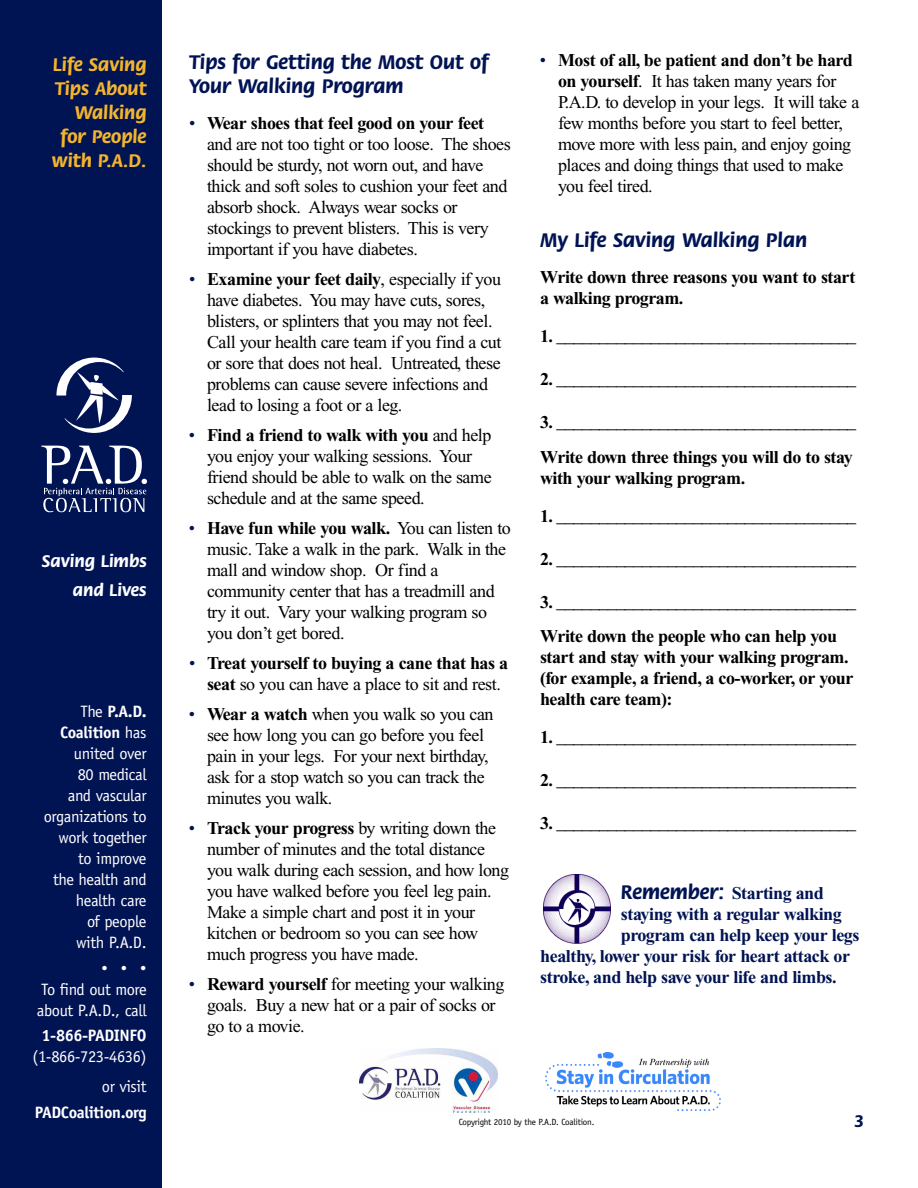
<style>
.page{position:relative;width:918px;height:1188px;background:#fff}
.page>*{position:absolute;margin:0;border:0;box-sizing:border-box;transform-origin:0 0}
.t1{font:700 21px/24px "Flora";color:#001353}
.t2{font:700 19.5px/24px "Flora";color:#f4b52c;text-align:right}
.t3{font:18px/21px "Times New Roman";letter-spacing:-.025em;color:#000}
.t4{font:700 18px/21px "Times New Roman";letter-spacing:-.025em;color:#000}
.t5{font:700 18px "Times New Roman";letter-spacing:-.025em;color:#001353}
.t6{font:700 18px/28.5px "Flora";color:#fff;text-align:right}
.t7{font:18px "Times New Roman";color:#fff}
.t8{font:700 18px "Flora";color:#001353}
.t9{font:16.5px/21px "Officina Sans";letter-spacing:-.025em;color:#fff;text-align:right}
.t10{font:700 16.5px "Officina Sans";letter-spacing:-.025em;color:#fff}
.t11{font:9px "Officina Sans";letter-spacing:-.025em;color:#000}
.s1{font-weight:700}
.s2{color:#001353}
.s3{font-weight:400;color:#001353}
.s4{font-weight:400}
.s5{font-family:"Flora";font-size:21px}
</style>
<div class="page">
<div style="left:0;top:0;width:162px;height:1188px;background:#001353"></div>
<img style="left:543px;top:874px;width:67px;height:69px">
<svg style="left:41px;top:446px;width:106px;height:66px"></svg>
<svg style="left:56px;top:358px;width:76px;height:75px"></svg>
<img style="left:360px;top:1049px;width:137px;height:64px">
<img style="left:545px;top:1053px;width:176px;height:58px">
<p class="t2" style="left:52px;top:54px;width:96px">Life Saving<br>Tips About<br>Walking for People with P.A.D.</p>
<p class="t6" style="left:42px;top:548px;width:106px">Saving Limbs and Lives</p>
<p class="t9" style="left:44px;top:702px;width:104px">The <span class="s1">P.A.D.<br>Coalition</span> has united over<br>80 medical<br>and vascular organizations to work together to improve<br>the health and health care<br>of people<br>with P.A.D.</p>
<p class="t7" style="left:102px;top:961px;width:46px">• • •</p>
<p class="t9" style="left:37px;top:980px;width:111px;text-align:left">To find out more about P.A.D., call</p>
<p class="t10" style="left:42px;top:1029px;width:107px">1-866-PADINFO</p>
<p class="t9" style="left:32px;top:1043px;width:116px;line-height:30px">(1-866-723-4636) or visit</p>
<p class="t10" style="left:35px;top:1106px;width:113px">PADCoalition.org</p>
<p class="t1" style="left:189px;top:52px;width:301px">Tips for Getting the Most Out of<br>Your Walking Program</p>
<p class="t3" style="left:207px;top:115px;width:305px;text-indent:-18px"><span class="s2">•</span> <span class="s1">Wear shoes that feel good on your feet </span>and are not too tight or too loose. The shoes should be sturdy, not worn out, and have thick and soft soles to cushion your feet and absorb shock. Always wear socks or stockings to prevent blisters. This is very important if you have diabetes.</p>
<p class="t3" style="left:207px;top:271px;width:296px;text-indent:-18px"><span class="s2">•</span> <span class="s1">Examine your feet daily</span>, especially if you have diabetes. You may have cuts, sores, blisters, or splinters that you may not feel.<br>Call your health care team if you find a cut or sore that does not heal. Untreated, these problems can cause severe infections and lead to losing a foot or a leg.</p>
<p class="t3" style="left:207px;top:427px;width:286px;text-indent:-18px"><span class="s2">•</span> <span class="s1">Find a friend to walk with you</span> and help you enjoy your walking sessions. Your friend should be able to walk on the same schedule and at the same speed.</p>
<p class="t3" style="left:207px;top:520px;width:305px;text-indent:-18px"><span class="s2">•</span> <span class="s1">Have fun while you walk.</span> You can listen to music. Take a walk in the park. Walk in the mall and window shop. Or find a community center that has a treadmill and try it out. Vary your walking program so you don’t get bored.</p>
<p class="t4" style="left:189px;top:655px;width:321px;text-align:center"><span class="s3">•</span> Treat yourself to buying a cane that has a seat <span class="s4">so you can have a place to sit and rest.</span></p>
<p class="t3" style="left:207px;top:706px;width:288px;text-indent:-18px"><span class="s2">•</span> <span class="s1">Wear a watch</span> when you walk so you can see how long you can go before you feel pain in your legs. For your next birthday, ask for a stop watch so you can track the minutes you walk.</p>
<p class="t3" style="left:207px;top:820px;width:304px;text-indent:-18px"><span class="s2">•</span> <span class="s1">Track your progress</span> by writing down the number of minutes and the total distance you walk during each session, and how long you have walked before you feel leg pain.<br>Make a simple chart and post it in your kitchen or bedroom so you can see how much progress you have made.</p>
<p class="t3" style="left:207px;top:976px;width:299px;text-indent:-18px"><span class="s2">•</span> <span class="s1">Reward yourself</span> for meeting your walking goals. Buy a new hat or a pair of socks or go to a movie.</p>
<p class="t3" style="left:558px;top:52px;width:303px;text-indent:-18px"><span class="s2">•</span> <span class="s1">Most of all, be patient and don’t be hard on yourself</span>. It has taken many years for P.A.D. to develop in your legs. It will take a few months before you start to feel better, move more with less pain, and enjoy going places and doing things that used to make you feel tired.</p>
<p class="t1" style="left:540px;top:230px;width:269px">My Life Saving Walking Plan</p>
<p class="t4" style="left:540px;top:269px;width:317px">Write down three reasons you want to start a walking program.</p>
<p class="t4" style="left:540px;top:327px;width:318px">1. ___________________________________</p>
<p class="t4" style="left:540px;top:371px;width:318px">2. ___________________________________</p>
<p class="t4" style="left:540px;top:407px;width:318px;line-height:34.5px">3. ___________________________________<br>Write down three things you will do to stay</p>
<p class="t4" style="left:540px;top:469px;width:207px">with your walking program.</p>
<p class="t4" style="left:540px;top:507px;width:318px">1. ___________________________________</p>
<p class="t4" style="left:540px;top:550px;width:318px">2. ___________________________________</p>
<p class="t4" style="left:540px;top:587px;width:318px;line-height:34.5px">3. ___________________________________<br>Write down the people who can help you</p>
<p class="t4" style="left:540px;top:649px;width:315px">start and stay with your walking program. (for example, a friend, a co-worker, or your health care team):</p>
<p class="t4" style="left:540px;top:728px;width:318px">1. ___________________________________</p>
<p class="t4" style="left:540px;top:772px;width:318px">2. ___________________________________</p>
<p class="t4" style="left:540px;top:815px;width:318px">3. ___________________________________</p>
<p class="t5" style="left:621px;top:887px;width:204px"><span class="s5">Remember:</span> Starting and</p>
<p class="t5" style="left:621px;top:908px;width:222px">staying with a regular walking</p>
<p class="t5" style="left:621px;top:929px;width:240px">program can help keep your legs</p>
<p class="t5" style="left:540px;top:950px;width:311px">healthy, lower your risk for heart attack or</p>
<p class="t5" style="left:540px;top:971px;width:298px">stroke, and help save your life and limbs.</p>
<p class="t11" style="left:459px;top:1119px;width:137px">Copyright 2010 by the P.A.D. Coalition.</p>
<p class="t8" style="left:855px;top:1114px;width:10px">3</p>
</div>
